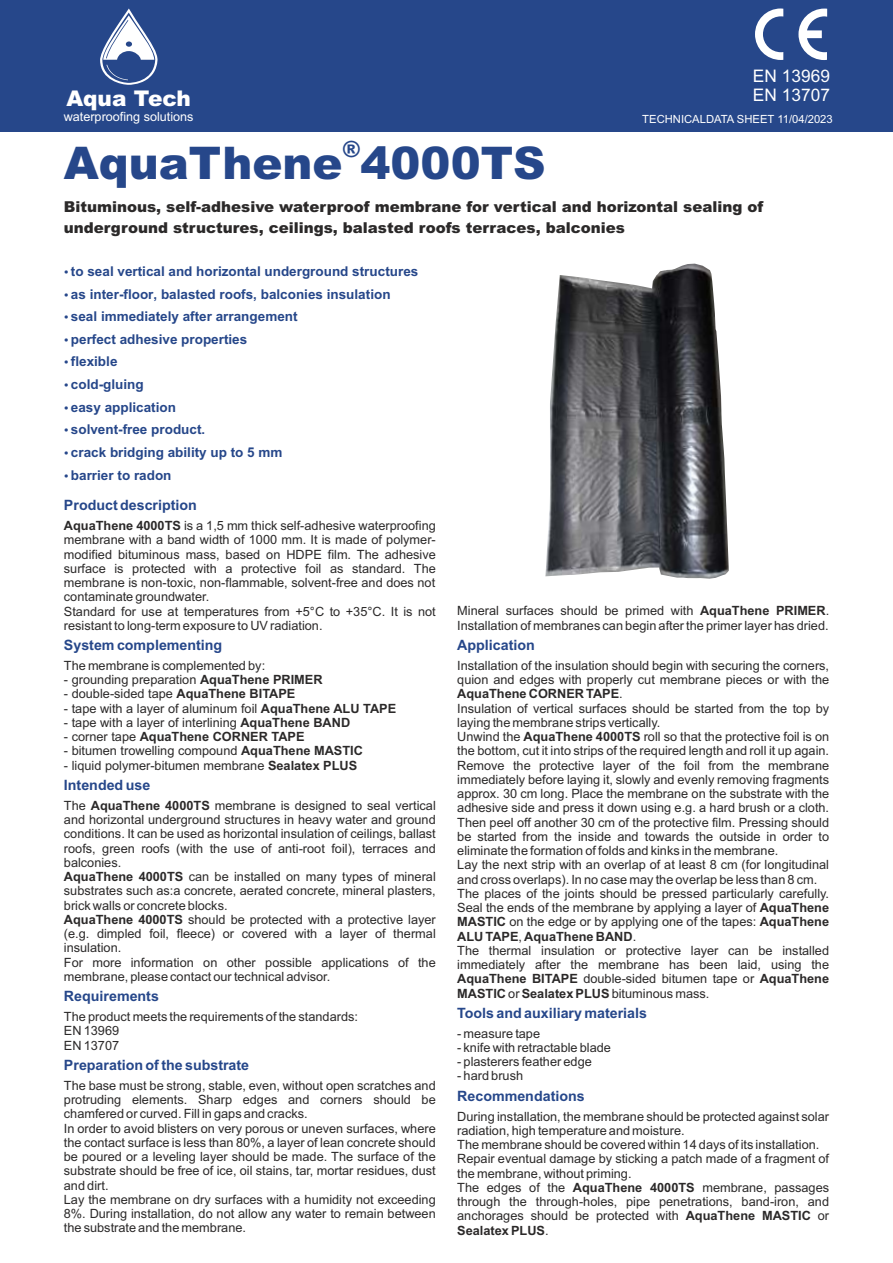
<style>
.page{position:relative;width:893px;height:1263px;background:#fff}
.page>*{position:absolute;margin:0;border:0;box-sizing:border-box;transform-origin:0 0}
.t1{font:900 45px "Arial";color:#26478a}
.t2{font:900 22.5px "Arial";color:#26478a}
.t3{font:900 21.6px "Arial";color:#fff}
.t4{font:17.25px/19.4px "Arial";color:#fff}
.t5{font:900 15px/21.1px "Arial";color:#2b2929}
.t6{font:700 14.25px "Arial";color:#26478a}
.t7{font:700 13.5px/22.6px "Arial";color:#26478a}
.t8{font:12.75px/14.2px "Arial";color:#2b2929}
.t9{font:700 12.75px "Arial";color:#2b2929}
.t10{font:12.6px "Arial";color:#fff}
.t11{font:11.25px "Arial";color:#fff}
.s1{font-size:13.05px}
.s2{font-weight:700}
.s3{font-weight:400}
</style>
<div class="page">
<div style="left:0;top:0;width:893px;height:132px;background:#26478a"></div>
<svg style="left:100px;top:9px;width:58px;height:76px"></svg>
<svg style="left:798px;top:9px;width:29px;height:51px"></svg>
<svg style="left:755px;top:9px;width:28px;height:51px"></svg>
<img style="left:545px;top:264px;width:184px;height:315px">
<h3 class="t4" style="left:753px;top:67px;width:78px">EN 13969<br>EN 13707</h3>
<h3 class="t3" style="left:66px;top:91px;width:126px">Aqua Tech</h3>
<p class="t10" style="left:64px;top:111px;width:131px">waterproofing solutions</p>
<p class="t11" style="left:642px;top:115px;width:192px">TECHNICALDATA SHEET 11/04/2023</p>
<h2 class="t2" style="left:343px;top:141px;width:19px">®</h2>
<h1 class="t1" style="left:64px;top:147px;width:483px">AquaThene 4000TS</h1>
<p class="t5" style="left:64px;top:198px;width:701px">Bituminous, self-adhesive waterproof membrane for vertical and horizontal sealing of underground structures, ceilings, balasted roofs terraces, balconies</p>
<p class="t7" style="left:71px;top:261px;width:349px">to seal vertical and horizontal underground structures as inter-floor, balasted roofs, balconies insulation seal immediately after arrangement<br>perfect adhesive properties<br>flexible<br>cold-gluing<br>easy application<br>solvent-free product<span class="s1">.<br></span>crack bridging ability up to 5 mm<br>barrier to radon</p>
<p class="t6" style="left:64px;top:500px;width:135px">Product description</p>
<p class="t8" style="left:64px;top:520px;width:373px"><span class="s2">AquaThene 4000TS</span> is a 1,5 mm thick self-adhesive waterproofing membrane with a band width of 1000 mm. It is made of polymer&shy;modified bituminous mass, based on HDPE film. The adhesive surface is protected with a protective foil as standard. The membrane is non-toxic, non-flammable, solvent-free and does not contaminate groundwater.<br>Standard for use at temperatures from +5°C to +35°C. It is not resistant to long-term exposure to UV radiation.</p>
<p class="t8" style="left:64px;top:659px;width:203px">The membrane is complemented by:</p>
<p class="t8" style="left:64px;top:674px;width:260px">- grounding preparation <span class="s2">AquaThene PRIMER</span></p>
<p class="t8" style="left:64px;top:688px;width:233px">- double-sided tape <span class="s2">AquaThene BITAPE</span></p>
<p class="t8" style="left:64px;top:702px;width:334px">- tape with a layer of aluminum foil <span class="s2">AquaThene ALU TAPE</span></p>
<p class="t8" style="left:64px;top:716px;width:288px">- tape with a layer of interlining <span class="s2">AquaThene BAND</span></p>
<p class="t9" style="left:64px;top:732px;width:242px"><span class="s3">- corner tape</span> AquaThene CORNER TAPE</p>
<p class="t8" style="left:64px;top:745px;width:301px">- bitumen trowelling compound <span class="s2">AquaThene MASTIC</span></p>
<p class="t8" style="left:64px;top:759px;width:295px">- liquid polymer-bitumen membrane <span class="s2">Sealatex PLUS</span></p>
<p class="t8" style="left:64px;top:799px;width:373px">The <span class="s2">AquaThene 4000TS</span> membrane is designed to seal vertical and horizontal underground structures in heavy water and ground conditions. It can be used as horizontal insulation of ceilings, ballast roofs, green roofs (with the use of anti-root foil), terraces and balconies.<br><span class="s2">AquaThene 4000TS</span> can be installed on many types of mineral substrates such as:a concrete, aerated concrete, mineral plasters, brick walls or concrete blocks.<br><span class="s2">AquaThene 4000TS</span> should be protected with a protective layer (e.g. dimpled foil, fleece) or covered with a layer of thermal insulation.<br>For more information on other possible applications of the membrane, please contact our technical advisor.</p>
<p class="t8" style="left:64px;top:1011px;width:296px">The product meets the requirements of the standards:<br>EN 13969<br>EN 13707</p>
<p class="t8" style="left:64px;top:1079px;width:373px">The base must be strong, stable, even, without open scratches and protruding elements. Sharp edges and corners should be chamfered or curved. Fill in gaps and cracks.<br>In order to avoid blisters on very porous or uneven surfaces, where the contact surface is less than 80%, a layer of lean concrete should be poured or a leveling layer should be made. The surface of the substrate should be free of ice, oil stains, tar, mortar residues, dust and dirt.<br>Lay the membrane on dry surfaces with a humidity not exceeding 8%. During installation, do not allow any water to remain between the substrate and the membrane.</p>
<p class="t6" style="left:64px;top:640px;width:160px">System complementing</p>
<p class="t6" style="left:64px;top:780px;width:88px">Intended use</p>
<p class="t6" style="left:64px;top:991px;width:97px">Requirements</p>
<p class="t6" style="left:64px;top:1060px;width:187px">Preparation of the substrate</p>
<p class="t8" style="left:457px;top:605px;width:373px">Mineral surfaces should be primed with <span class="s2">AquaThene PRIMER</span>.<br>Installation of membranes can begin after the primer layer has dried.</p>
<p class="t8" style="left:457px;top:659px;width:373px">Installation of the insulation should begin with securing the corners, quion and edges with properly cut membrane pieces or with the <span class="s2">AquaThene CORNER TAPE</span>.<br>Insulation of vertical surfaces should be started from the top by laying the membrane strips vertically.<br>Unwind the <span class="s2">AquaThene 4000TS</span> roll so that the protective foil is on the bottom, cut it into strips of the required length and roll it up again.<br>Remove the protective layer of the foil from the membrane immediately before laying it, slowly and evenly removing fragments approx. 30 cm long. Place the membrane on the substrate with the adhesive side and press it down using e.g. a hard brush or a cloth.<br>Then peel off another 30 cm of the protective film. Pressing should be started from the inside and towards the outside in order to eliminate the formation of folds and kinks in the membrane.<br>Lay the next strip with an overlap of at least 8 cm (for longitudinal and cross overlaps). In no case may the overlap be less than 8 cm.<br>The places of the joints should be pressed particularly carefully.<br>Seal the ends of the membrane by applying a layer of <span class="s2">AquaThene MASTIC</span> on the edge or by applying one of the tapes: <span class="s2">AquaThene ALU TAPE</span>, <span class="s2">AquaThene BAND</span>.<br>The thermal insulation or protective layer can be installed immediately after the membrane has been laid, using the <span class="s2">AquaThene BITAPE</span> double-sided bitumen tape or <span class="s2">AquaThene MASTIC</span> or <span class="s2">Sealatex PLUS</span> bituminous mass.</p>
<p class="t8" style="left:457px;top:1027px;width:84px">- measure tape</p>
<p class="t8" style="left:457px;top:1041px;width:155px">- knife with retractable blade</p>
<p class="t8" style="left:457px;top:1056px;width:136px">- plasterers feather edge</p>
<p class="t8" style="left:457px;top:1070px;width:67px">- hard brush</p>
<p class="t8" style="left:457px;top:1110px;width:373px">During installation, the membrane should be protected against solar radiation, high temperature and moisture.<br>The membrane should be covered within 14 days of its installation.<br>Repair eventual damage by sticking a patch made of a fragment of the membrane, without priming.<br>The edges of the <span class="s2">AquaThene 4000TS</span> membrane, passages through the through-holes, pipe penetrations, band-iron, and anchorages should be protected with <span class="s2">AquaThene MASTIC</span> or <span class="s2">Sealatex PLUS</span>.</p>
<p class="t6" style="left:457px;top:640px;width:79px">Application</p>
<p class="t6" style="left:457px;top:1008px;width:191px">Tools and auxiliary materials</p>
<p class="t6" style="left:457px;top:1091px;width:129px">Recommendations</p>
</div>
